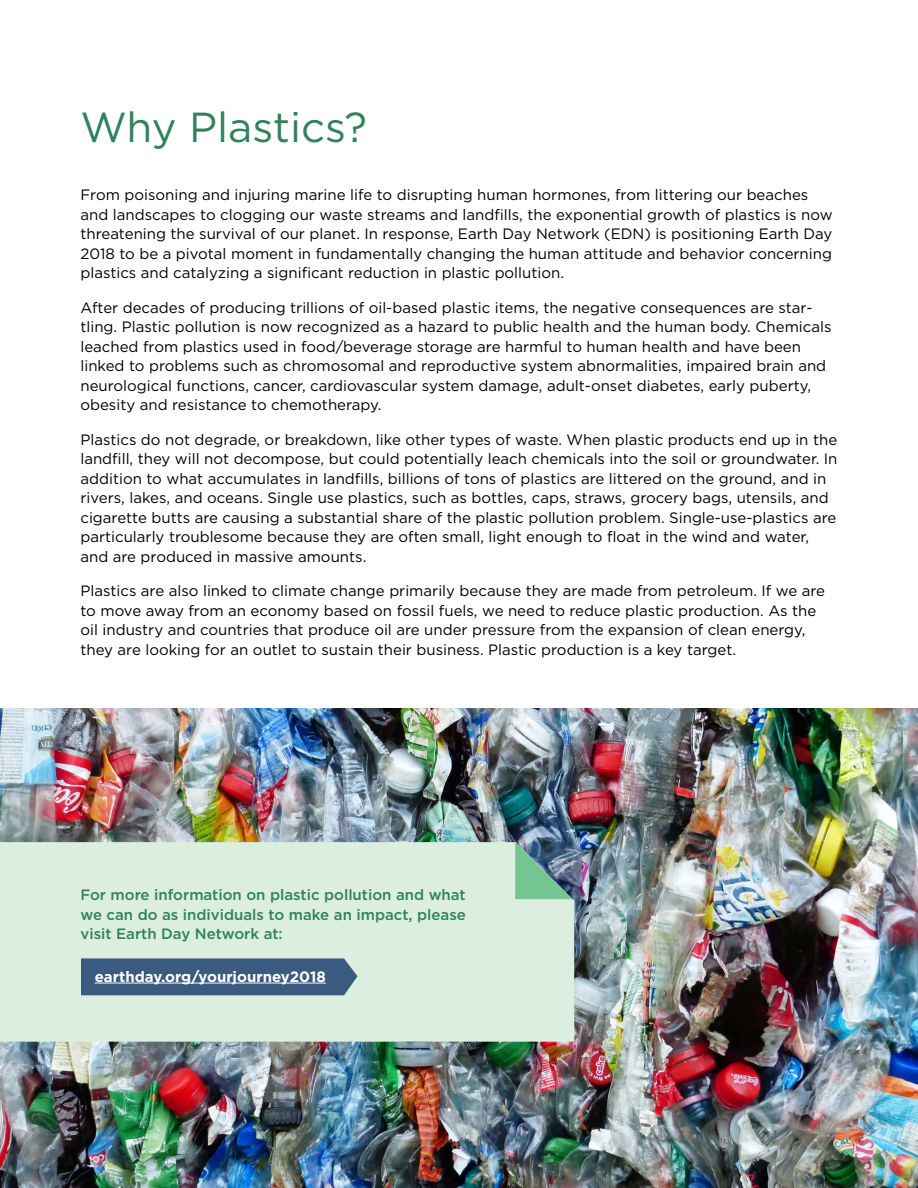
<style>
.page{position:relative;width:918px;height:1188px;background:#fff}
.page>*{position:absolute;margin:0;border:0;box-sizing:border-box;transform-origin:0 0}
.t1{font:42px "Gotham";color:#30825a}
.t2{font:15px/19.5px "Gotham";color:#000}
.t3{font:500 15px/19.5px "Gotham";color:#30825a;text-align:justify}
.t4{font:700 15px "Gotham";color:#fff}
</style>
<div class="page">
<img style="left:0;top:708px;width:918px;height:480px">
<div style="left:0;top:842px;width:574px;height:200px;background:#dbeedf"></div>
<svg style="left:81px;top:958px;width:276px;height:37px;background:#416183"></svg>
<svg style="left:515px;top:842px;width:57px;height:57px;background:#62968c"></svg>
<hr style="left:95px;top:983px;width:231px;height:1px;background:#fff">
<h1 class="t1" style="left:80px;top:100px;width:288px">Why Plastics?</h1>
<p class="t2" style="left:80px;top:185px;width:754px">From poisoning and injuring marine life to disrupting human hormones, from littering our beaches and landscapes to clogging our waste streams and landfills, the exponential growth of plastics is now threatening the survival of our planet. In response, Earth Day Network (EDN) is positioning Earth Day 2018 to be a pivotal moment in fundamentally changing the human attitude and behavior concerning plastics and catalyzing a significant reduction in plastic pollution.</p>
<p class="t2" style="left:80px;top:297px;width:753px">After decades of producing trillions of oil-based plastic items, the negative consequences are star&shy;tling. Plastic pollution is now recognized as a hazard to public health and the human body. Chemicals leached from plastics used in food/beverage storage are harmful to human health and have been linked to problems such as chromosomal and reproductive system abnormalities, impaired brain and neurological functions, cancer, cardiovascular system damage, adult-onset diabetes, early puberty, obesity and resistance to chemotherapy.</p>
<p class="t2" style="left:80px;top:429px;width:759px">Plastics do not degrade, or breakdown, like other types of waste. When plastic products end up in the landfill, they will not decompose, but could potentially leach chemicals into the soil or groundwater. In addition to what accumulates in landfills, billions of tons of plastics are littered on the ground, and in rivers, lakes, and oceans. Single use plastics, such as bottles, caps, straws, grocery bags, utensils, and cigarette butts are causing a substantial share of the plastic pollution problem. Single-use-plastics are particularly troublesome because they are often small, light enough to float in the wind and water, and are produced in massive amounts.</p>
<p class="t2" style="left:80px;top:581px;width:746px">Plastics are also linked to climate change primarily because they are made from petroleum. If we are to move away from an economy based on fossil fuels, we need to reduce plastic production. As the oil industry and countries that produce oil are under pressure from the expansion of clean energy, they are looking for an outlet to sustain their business. Plastic production is a key target.</p>
<p class="t3" style="left:80px;top:885px;width:387px">For more information on plastic pollution and what we can do as individuals to make an impact, please visit Earth Day Network at:</p>
<p class="t4" style="left:95px;top:966px;width:233px">earthday.org/yourjourney2018</p>
</div>
